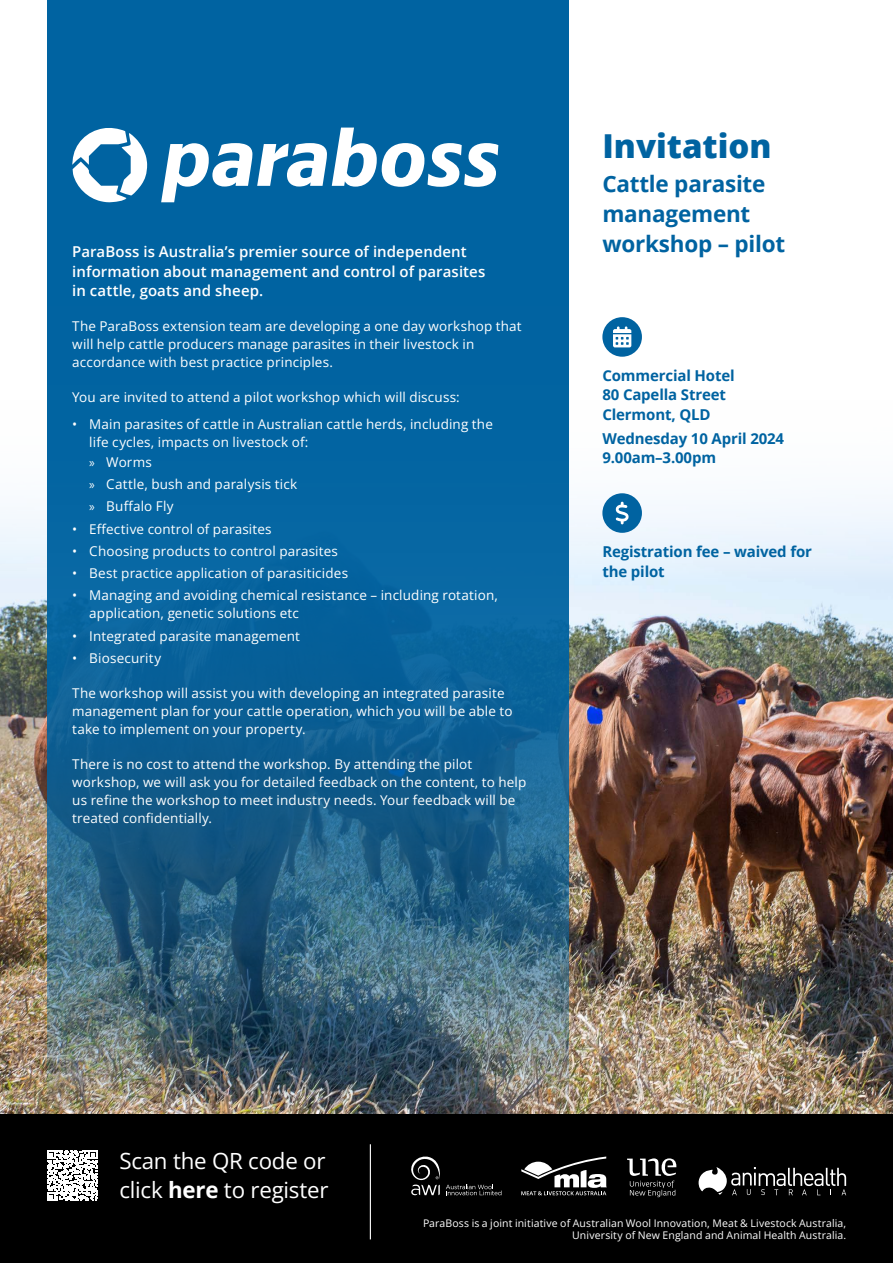
<style>
.page{position:relative;width:893px;height:1263px;background:#fff}
.page>*{position:absolute;margin:0;border:0;box-sizing:border-box;transform-origin:0 0}
.t1{font:800 33px "Open Sans";color:#0063a1}
.t2{font:700 22.5px/30px "Open Sans";letter-spacing:-.01em;color:#0063a1}
.t3{font:22.35px/28.5px "Open Sans";letter-spacing:-.01em;color:#fff}
.t4{font:600 15px/19.5px "Open Sans";letter-spacing:.005em;color:#fff}
.t5{font:700 15px/19.5px "Open Sans";letter-spacing:-.01em;color:#0063a1}
.t6{font:13.5px/18px "Open Sans";letter-spacing:.01em;color:#fff}
.t7{font:10.5px/12px "Open Sans";letter-spacing:.01em;color:#fff;text-align:right}
.s1{font-family:"Myriad Pro"}
.s2{font-weight:700}
</style>
<div class="page">
<img style="left:0;top:611px;width:893px;height:503px">
<div style="left:0;top:362px;width:893px;height:249px;background:linear-gradient(to bottom,#fff,#dfeefb)"></div>
<img style="left:47px;top:0;width:521px;height:1114px">
<div style="left:0;top:1114px;width:893px;height:149px;background:#000"></div>
<div style="left:602px;top:317px;width:40px;height:40px;background:#0063a1;border-radius:50%"></div>
<svg style="left:613px;top:326px;width:18px;height:21px"></svg>
<div style="left:602px;top:493px;width:40px;height:40px;background:#0063a1;border-radius:50%"></div>
<svg style="left:616px;top:502px;width:13px;height:22px"></svg>
<svg style="left:161px;top:128px;width:337px;height:74px"></svg>
<svg style="left:72px;top:127px;width:75px;height:75px"></svg>
<hr style="left:370px;top:1144px;width:1px;height:95px;background:#fff">
<svg style="left:47px;top:1150px;width:50px;height:51px"></svg>
<svg style="left:521px;top:1156px;width:86px;height:39px"></svg>
<svg style="left:698px;top:1167px;width:148px;height:28px"></svg>
<svg style="left:627px;top:1158px;width:49px;height:39px"></svg>
<svg style="left:446px;top:1184px;width:55px;height:11px"></svg>
<svg style="left:411px;top:1156px;width:29px;height:39px"></svg>
<p class="t4" style="left:72px;top:242px;width:415px">ParaBoss is Australia’s premier source of independent information about management and control of parasites in cattle, goats and sheep.</p>
<p class="t6" style="left:72px;top:317px;width:451px">The ParaBoss extension team are developing a one day workshop that will help cattle producers manage parasites in their livestock in accordance with best practice principles.</p>
<p class="t6" style="left:72px;top:388px;width:389px">You are invited to attend a pilot workshop which will discuss:</p>
<p class="t6" style="left:89px;top:414px;width:405px;text-indent:-17px">• Main parasites of cattle in Australian cattle herds, including the life cycles, impacts on livestock of:</p>
<p class="t6" style="left:89px;top:450px;width:209px;line-height:22.2px"><span class="s1">»</span> Worms<br><span class="s1">»</span> Cattle, bush and paralysis tick <span class="s1">»</span> Buffalo Fly</p>
<p class="t6" style="left:72px;top:519px;width:201px">• Effective control of parasites</p>
<p class="t6" style="left:72px;top:542px;width:267px">• Choosing products to control parasites</p>
<p class="t6" style="left:72px;top:564px;width:277px">• Best practice application of parasiticides</p>
<p class="t6" style="left:89px;top:586px;width:410px;text-indent:-17px">• Managing and avoiding chemical resistance – including rotation, application, genetic solutions etc</p>
<p class="t6" style="left:72px;top:626px;width:229px">• Integrated parasite management</p>
<p class="t6" style="left:72px;top:649px;width:90px">• Biosecurity</p>
<p class="t6" style="left:72px;top:684px;width:442px">The workshop will assist you with developing an integrated parasite management plan for your cattle operation, which you will be able to take to implement on your property.</p>
<p class="t6" style="left:72px;top:755px;width:456px">There is no cost to attend the workshop. By attending the pilot workshop, we will ask you for detailed feedback on the content, to help us refine the workshop to meet industry needs. Your feedback will be treated confidentially.</p>
<h1 class="t1" style="left:602px;top:120px;width:171px">Invitation</h1>
<h2 class="t2" style="left:602px;top:168px;width:184px">Cattle parasite management workshop – pilot</h2>
<p class="t5" style="left:602px;top:365px;width:134px">Commercial Hotel<br>80 Capella Street<br>Clermont, QLD</p>
<p class="t5" style="left:602px;top:428px;width:183px">Wednesday 10 April 2024<br>9.00am–3.00pm</p>
<p class="t5" style="left:602px;top:542px;width:211px">Registration fee – waived for the pilot</p>
<h3 class="t3" style="left:119px;top:1146px;width:211px">Scan the QR code or click <span class="s2">here</span> to register</h3>
<p class="t7" style="left:423px;top:1217px;width:425px">ParaBoss is a joint initiative of Australian Wool Innovation, Meat &amp; Livestock Australia,<br>University of New England and Animal Health Australia.</p>
</div>
